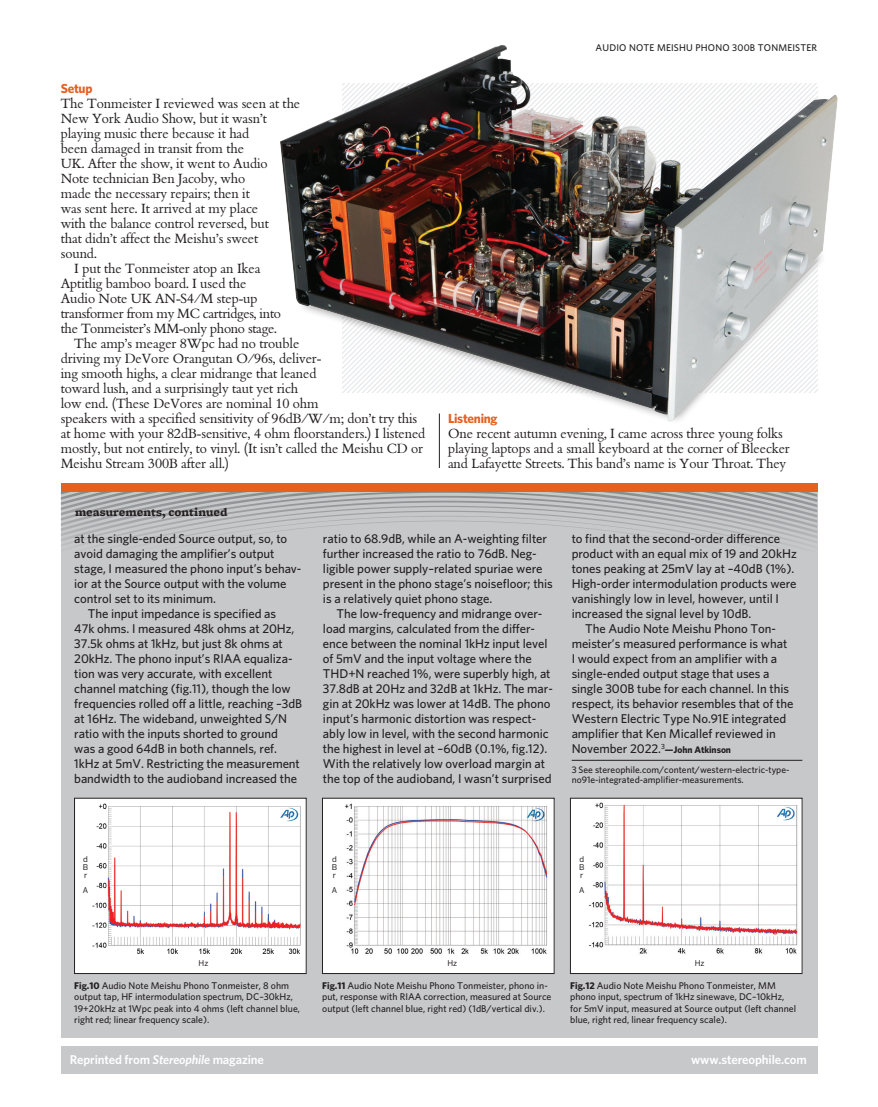
<style>
.page{position:relative;width:878px;height:1107px;background:#fff}
.page>*{position:absolute;margin:0;border:0;box-sizing:border-box;transform-origin:0 0}
.t1{font:13.05px/15px "Bembo BQ";letter-spacing:-.005em;color:#231f20}
.t2{font:700 13.05px "Whitney";letter-spacing:-.02em;color:#e7601f}
.t3{font:500 12.75px/15px "Whitney";letter-spacing:-.005em;color:#231f20}
.t4{font:600 12.75px "Whitney";letter-spacing:-.01em;color:#fff}
.t5{font:900 12px "Freight Micro";letter-spacing:-.005em;color:#231f20}
.t6{font:500 9.75px/11.2px "Whitney";color:#231f20}
.t7{font:500 9.75px "Whitney";letter-spacing:.02em;color:#231f20}
.t8{font:500 9.45px/10.5px "Whitney";color:#231f20}
.t9{font:7.8px/8.2px "Benton Sans";color:#231f20;text-align:justify}
.s1{font-weight:700;font-size:9.45px}
.s2{font-weight:700}
.s3{font-style:italic}
</style>
<div class="page">
<div style="left:61px;top:492px;width:756px;height:546px;background:#c7c8ca"></div>
<div style="left:61px;top:1046px;width:756px;height:28px;background:#c7c8ca"></div>
<img style="left:280px;top:45px;width:558px;height:408px">
<div style="left:61px;top:483px;width:756px;height:9px;background:#e7601f"></div>
<svg style="left:61px;top:492px;width:756px;height:52px"></svg>
<img style="left:76px;top:800px;width:228px;height:172px">
<div style="left:74px;top:798px;width:232px;height:176px;border:1px solid #231f20"></div>
<img style="left:324px;top:800px;width:228px;height:172px">
<div style="left:322px;top:798px;width:232px;height:176px;border:1px solid #231f20"></div>
<img style="left:572px;top:800px;width:228px;height:172px">
<div style="left:570px;top:798px;width:232px;height:176px;border:1px solid #231f20"></div>
<hr style="left:439px;top:414px;width:1px;height:54px;background:#231f20">
<hr style="left:571px;top:760px;width:231px;height:1px;background:#231f20">
<div style="left:615px;top:956px;width:169px;height:13px;background:#fff"></div>
<div style="left:368px;top:956px;width:169px;height:13px;background:#fff"></div>
<div style="left:119px;top:956px;width:169px;height:13px;background:#fff"></div>
<div style="left:575px;top:841px;width:13px;height:67px;background:#fff"></div>
<div style="left:328px;top:841px;width:13px;height:67px;background:#fff"></div>
<div style="left:79px;top:841px;width:13px;height:67px;background:#fff"></div>
<p class="t2" style="left:61px;top:81px;width:33px">Setup</p>
<p class="t1" style="left:61px;top:96px;width:241px">The Tonmeister I reviewed was seen at the</p>
<p class="t1" style="left:61px;top:111px;width:208px">New York Audio Show, but it wasn’t</p>
<p class="t1" style="left:61px;top:126px;width:190px">playing music there because it had</p>
<p class="t1" style="left:61px;top:141px;width:185px">been damaged in transit from the</p>
<p class="t1" style="left:61px;top:156px;width:208px">UK. After the show, it went to Audio</p>
<p class="t1" style="left:61px;top:171px;width:186px">Note technician Ben Jacoby, who</p>
<p class="t1" style="left:61px;top:186px;width:190px">made the necessary repairs; then it</p>
<p class="t1" style="left:61px;top:201px;width:199px">was sent here. It arrived at my place</p>
<p class="t1" style="left:61px;top:216px;width:209px">with the balance control reversed, but</p>
<p class="t1" style="left:61px;top:231px;width:199px">that didn’t affect the Meishu’s sweet</p>
<p class="t1" style="left:61px;top:246px;width:37px">sound.</p>
<p class="t1" style="left:74px;top:261px;width:188px">I put the Tonmeister atop an Ikea</p>
<p class="t1" style="left:61px;top:276px;width:187px">Aptitlig bamboo board. I used the</p>
<p class="t1" style="left:61px;top:291px;width:198px">Audio Note UK AN-S4/M step-up</p>
<p class="t1" style="left:61px;top:306px;width:222px">transformer from my MC cartridges, into</p>
<p class="t1" style="left:61px;top:321px;width:217px">the Tonmeister’s MM-only phono stage.</p>
<p class="t1" style="left:74px;top:336px;width:226px">The amp’s meager 8Wpc had no trouble</p>
<p class="t1" style="left:61px;top:351px;width:262px">driving my DeVore Orangutan O/96s, deliver-</p>
<p class="t1" style="left:61px;top:366px;width:257px">ing smooth highs, a clear midrange that leaned</p>
<p class="t1" style="left:61px;top:381px;width:239px">toward lush, and a surprisingly taut yet rich</p>
<p class="t1" style="left:61px;top:396px;width:259px">low end. (These DeVores are nominal 10 ohm</p>
<p class="t1" style="left:61px;top:411px;width:358px">speakers with a specified sensitivity of 96dB/W/m; don’t try this</p>
<p class="t1" style="left:61px;top:426px;width:366px">at home with your 82dB-sensitive, 4 ohm floorstanders.) I listened</p>
<p class="t1" style="left:61px;top:441px;width:364px">mostly, but not entirely, to vinyl. (It isn’t called the Meishu CD or</p>
<p class="t1" style="left:61px;top:456px;width:170px">Meishu Stream 300B after all.)</p>
<p class="t7" style="left:595px;top:42px;width:223px">AUDIO NOTE MEISHU PHONO 300B TONMEISTER</p>
<p class="t2" style="left:448px;top:411px;width:51px">Listening</p>
<p class="t1" style="left:448px;top:426px;width:343px">One recent autumn evening, I came across three young folks playing laptops and a small keyboard at the corner of Bleecker and Lafayette Streets. This band’s name is Your Throat. They</p>
<p class="t5" style="left:75px;top:506px;width:154px">measurements, continued</p>
<p class="t3" style="left:74px;top:531px;width:214px">at the single-ended Source output, so, to</p>
<p class="t3" style="left:74px;top:546px;width:202px">avoid damaging the amplifier’s output</p>
<p class="t3" style="left:74px;top:561px;width:229px">stage, I measured the phono input’s behav-</p>
<p class="t3" style="left:74px;top:576px;width:214px">ior at the Source output with the volume</p>
<p class="t3" style="left:74px;top:591px;width:143px">control set to its minimum.</p>
<p class="t3" style="left:88px;top:606px;width:190px">The input impedance is specified as</p>
<p class="t3" style="left:74px;top:621px;width:222px">47k ohms. I measured 48k ohms at 20Hz,</p>
<p class="t3" style="left:74px;top:636px;width:210px">37.5k ohms at 1kHz, but just 8k ohms at</p>
<p class="t3" style="left:74px;top:651px;width:220px">20kHz. The phono input’s RIAA equaliza-</p>
<p class="t3" style="left:74px;top:666px;width:199px">tion was very accurate, with excellent</p>
<p class="t3" style="left:74px;top:681px;width:218px">channel matching (fig.11), though the low</p>
<p class="t3" style="left:74px;top:696px;width:229px">frequencies rolled off a little, reaching –3dB</p>
<p class="t3" style="left:74px;top:711px;width:214px">at 16Hz. The wideband, unweighted S/N</p>
<p class="t3" style="left:74px;top:726px;width:205px">ratio with the inputs shorted to ground</p>
<p class="t3" style="left:74px;top:741px;width:204px">was a good 64dB in both channels, ref.</p>
<p class="t3" style="left:74px;top:756px;width:227px">1kHz at 5mV. Restricting the measurement</p>
<p class="t3" style="left:74px;top:771px;width:224px">bandwidth to the audioband increased the</p>
<p class="t3" style="left:323px;top:531px;width:231px">ratio to 68.9dB, while an A-weighting filter further increased the ratio to 76dB. Neg&shy;ligible power supply–related spuriae were present in the phono stage’s noisefloor; this is a relatively quiet phono stage.</p>
<p class="t3" style="left:323px;top:606px;width:231px;text-indent:14px">The low-frequency and midrange over&shy;load margins, calculated from the differ&shy;ence between the nominal 1kHz input level of 5mV and the input voltage where the THD+N reached 1%, were superbly high, at 37.8dB at 20Hz and 32dB at 1kHz. The mar&shy;gin at 20kHz was lower at 14dB. The phono input’s harmonic distortion was respect&shy;ably low in level, with the second harmonic the highest in level at –60dB (0.1%, fig.12).<br>With the relatively low overload margin at the top of the audioband, I wasn’t surprised</p>
<p class="t3" style="left:571px;top:531px;width:210px">to find that the second-order difference</p>
<p class="t3" style="left:571px;top:546px;width:227px">product with an equal mix of 19 and 20kHz</p>
<p class="t3" style="left:571px;top:560px;width:224px">tones peaking at 25mV lay at –40dB (1%).</p>
<p class="t3" style="left:571px;top:575px;width:226px">High-order intermodulation products were</p>
<p class="t3" style="left:571px;top:590px;width:209px">vanishingly low in level, however, until I</p>
<p class="t3" style="left:571px;top:605px;width:181px">increased the signal level by 10dB.</p>
<p class="t3" style="left:585px;top:620px;width:192px">The Audio Note Meishu Phono Ton-</p>
<p class="t3" style="left:571px;top:635px;width:217px">meister’s measured performance is what</p>
<p class="t3" style="left:571px;top:650px;width:207px">I would expect from an amplifier with a</p>
<p class="t3" style="left:571px;top:665px;width:199px">single-ended output stage that uses a</p>
<p class="t3" style="left:571px;top:680px;width:219px">single 300B tube for each channel. In this</p>
<p class="t3" style="left:571px;top:695px;width:223px">respect, its behavior resembles that of the</p>
<p class="t3" style="left:571px;top:710px;width:216px">Western Electric Type No.91E integrated</p>
<p class="t3" style="left:571px;top:725px;width:206px">amplifier that Ken Micallef reviewed in</p>
<p class="t3" style="left:571px;top:740px;width:161px">November 2022.<sup>3</sup><span class="s1">—John Atkinson</span></p>
<p class="t8" style="left:571px;top:764px;width:219px">3 See stereophile.com/content/western-electric-type&shy;no91e-integrated-amplifier-measurements.</p>
<p class="t9" style="left:83px;top:855px;width:7px">d B r</p>
<p class="t9" style="left:83px;top:886px;width:7px">A</p>
<p class="t9" style="left:332px;top:855px;width:7px">d B r</p>
<p class="t9" style="left:332px;top:886px;width:7px">A</p>
<p class="t9" style="left:579px;top:855px;width:7px">d B r</p>
<p class="t9" style="left:579px;top:886px;width:7px">A</p>
<p class="t9" style="left:198px;top:959px;width:11px">Hz</p>
<p class="t9" style="left:447px;top:959px;width:11px">Hz</p>
<p class="t9" style="left:694px;top:959px;width:11px">Hz</p>
<p class="t6" style="left:74px;top:980px;width:227px"><span class="s2">Fig.10</span> Audio Note Meishu Phono Tonmeister, 8 ohm output tap, HF intermodulation spectrum, DC–30kHz, 19+20kHz at 1Wpc peak into 4 ohms (left channel blue, right red; linear frequency scale).</p>
<p class="t6" style="left:570px;top:980px;width:227px"><span class="s2">Fig.12</span> Audio Note Meishu Phono Tonmeister, MM phono input, spectrum of 1kHz sinewave, DC–10kHz, for 5mV input, measured at Source output (left channel blue, right red, linear frequency scale).</p>
<p class="t6" style="left:322px;top:980px;width:231px"><span class="s2">Fig.11</span> Audio Note Meishu Phono Tonmeister, phono in&shy;put, response with RIAA correction, measured at Source output (left channel blue, right red) (1dB/vertical div.).</p>
<p class="t4" style="left:70px;top:1052px;width:196px">Reprinted from <span class="s3">Stereophile</span> magazine</p>
<p class="t4" style="left:691px;top:1052px;width:117px">www.stereophile.com</p>
</div>
